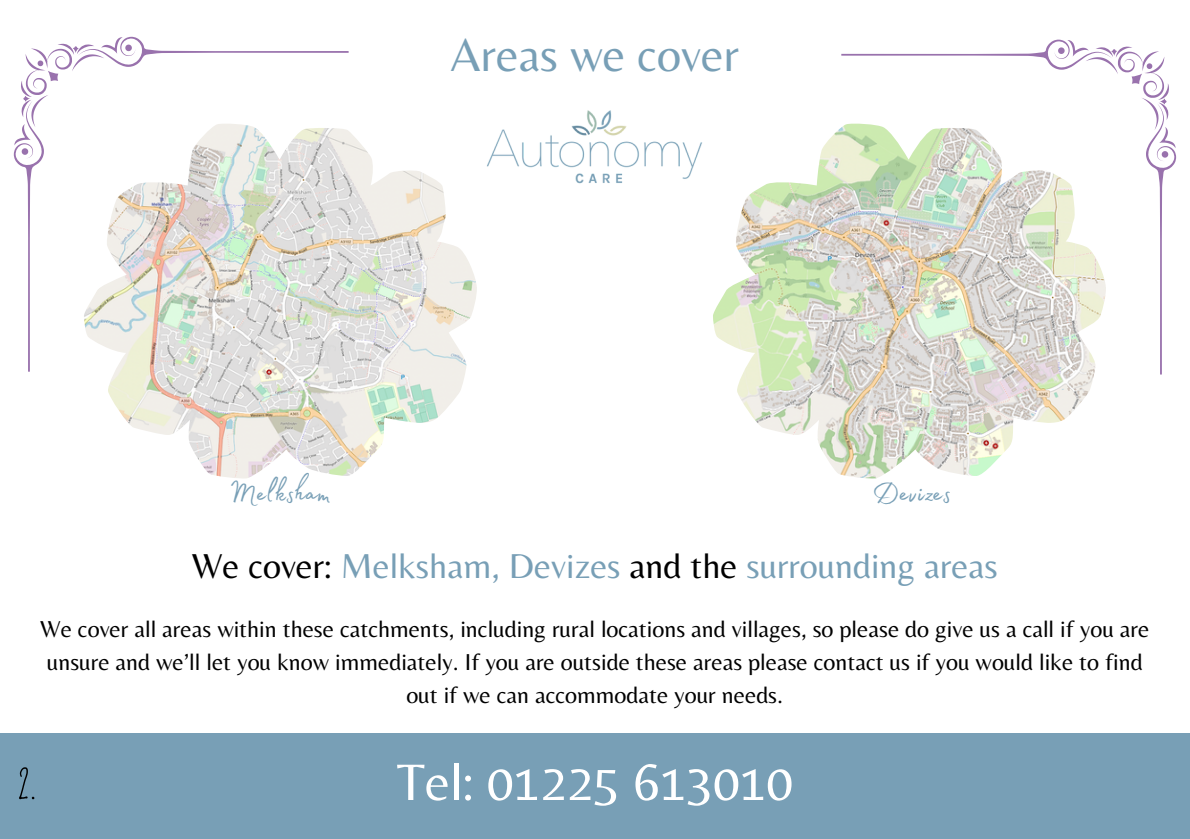
<style>
.page{position:relative;width:1190px;height:839px;background:#fff}
.page>*{position:absolute;margin:0;border:0;box-sizing:border-box;transform-origin:0 0}
.t1{font:53.2px "Belleza";color:#fff}
.t2{font:50.2px "Petapon Yandi Designs";color:#000}
.t3{font:48px "Belleza";color:#789fb6}
.t4{font:36px "Belleza";color:#789fb6}
.t5{font:36px "Madelyn Fill";color:#789fb6}
.t6{font:24px/33px "Belleza";color:#000;text-align:center}
.s1{color:#000}
</style>
<div class="page">
<div style="left:0;top:733px;width:1190px;height:105px;background:#789fb6"></div>
<svg style="left:14px;top:37px;width:335px;height:334px"></svg>
<svg style="left:841px;top:40px;width:335px;height:334px"></svg>
<img style="left:487px;top:110px;width:216px;height:74px">
<img style="left:713px;top:124px;width:393px;height:354px">
<img style="left:84px;top:124px;width:393px;height:354px">
<p class="t3" style="left:451px;top:26px;width:290px">Areas we cover</p>
<p class="t5" style="left:229px;top:465px;width:103px">Melksham</p>
<p class="t5" style="left:873px;top:465px;width:80px">Devizes</p>
<p class="t4" style="left:192px;top:544px;width:807px"><span class="s1">We cover:</span> Melksham, Devizes <span class="s1">and the</span> surrounding areas</p>
<p class="t6" style="left:40px;top:611px;width:1111px">We cover all areas within these catchments, including rural locations and villages, so please do give us a call if you are unsure and we’ll let you know immediately. If you are outside these areas please contact us if you would like to find out if we can accommodate your needs.</p>
<p class="t2" style="left:17px;top:762px;width:21px">2.</p>
<p class="t1" style="left:397px;top:750px;width:398px">Tel: 01225 613010</p>
</div>
